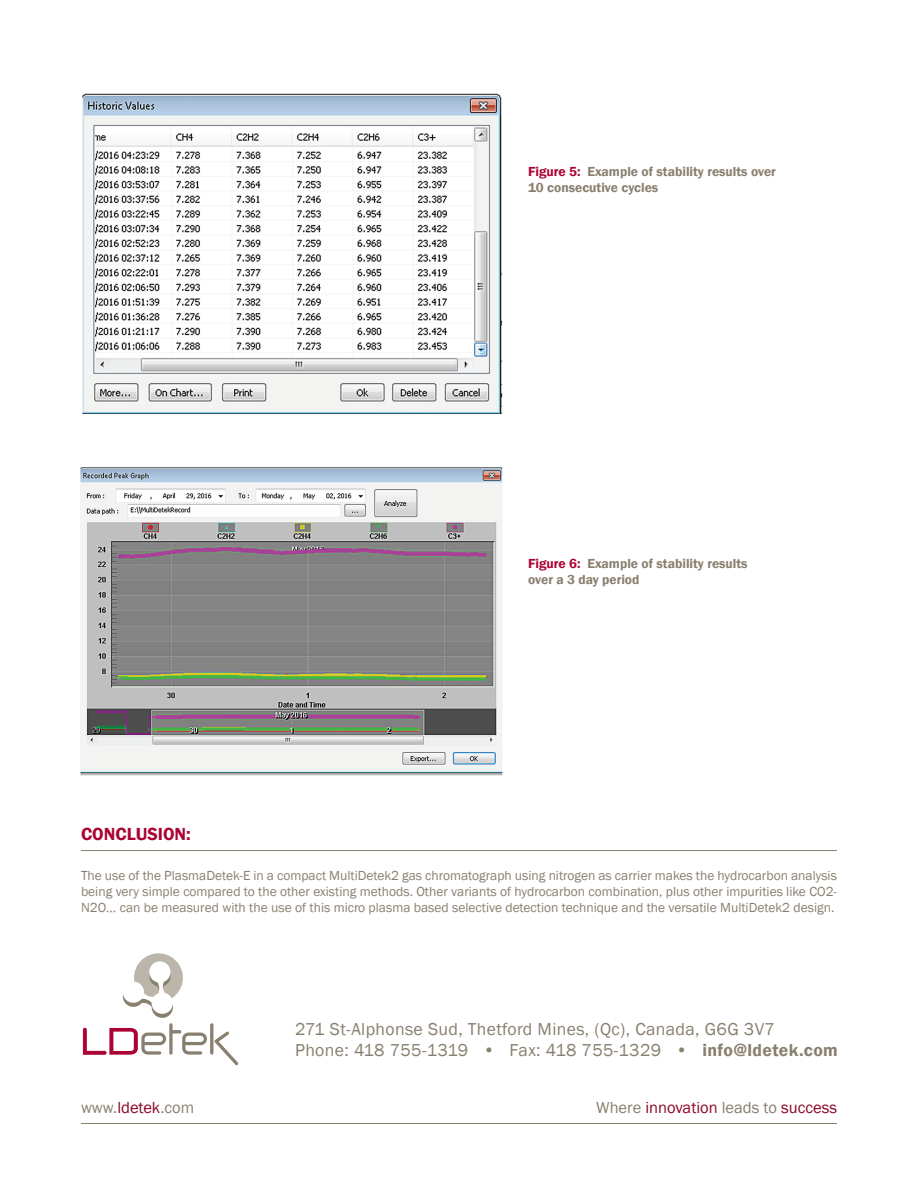
<style>
.page{position:relative;width:918px;height:1188px;background:#fff}
.page>*{position:absolute;margin:0;border:0;box-sizing:border-box;transform-origin:0 0}
.t1{font:600 18px "Franklin Gothic";color:#ab0333}
.t2{font:17.7px/21.3px "Franklin Gothic";letter-spacing:.02em;color:#887f6f}
.t3{font:16.5px "Franklin Gothic";color:#8b0625}
.t4{font:16.5px "Franklin Gothic";color:#887f6f}
.t5{font:13.5px/16.2px "Franklin Gothic";color:#887f6f;text-align:justify}
.t6{font:600 13.5px/16.2px "Franklin Gothic";color:#887f6f}
.s1{color:#ab0333}
.s2{font-weight:600}
.s3{color:#8b0625}
.s4{color:#887f6f}
</style>
<div class="page">
<svg style="left:82px;top:953px;width:157px;height:113px"></svg>
<hr style="left:81px;top:850px;width:756px;height:1px;background:#887f6f">
<img style="left:82px;top:93px;width:421px;height:321px">
<img style="left:80px;top:467px;width:423px;height:309px">
<hr style="left:81px;top:1123px;width:756px;height:1px;background:#887f6f">
<p class="t6" style="left:528px;top:164px;width:249px"><span class="s1">Figure 5:</span> Example of stability results over<br>10 consecutive cycles</p>
<p class="t6" style="left:528px;top:556px;width:221px"><span class="s1">Figure 6:</span> Example of stability results over a 3 day period</p>
<h1 class="t1" style="left:81px;top:823px;width:111px">CONCLUSION:</h1>
<p class="t5" style="left:81px;top:868px;width:758px">The use of the PlasmaDetek-E in a compact MultiDetek2 gas chromatograph using nitrogen as carrier makes the hydrocarbon analysis being very simple compared to the other existing methods. Other variants of hydrocarbon combination, plus other impurities like CO2- N2O… can be measured with the use of this micro plasma based selective detection technique and the versatile MultiDetek2 design.</p>
<h2 class="t2" style="left:295px;top:1019px;width:544px">271 St-Alphonse Sud, Thetford Mines, (Qc), Canada, G6G 3V7<br>Phone: 418 755-1319 • Fax: 418 755-1329 • <span class="s2">info@ldetek.com</span></h2>
<p class="t4" style="left:81px;top:1098px;width:115px">www.<span class="s3">ldetek</span>.com</p>
<p class="t3" style="left:596px;top:1098px;width:242px"><span class="s4">Where</span> innovation <span class="s4">leads to</span> success</p>
</div>
